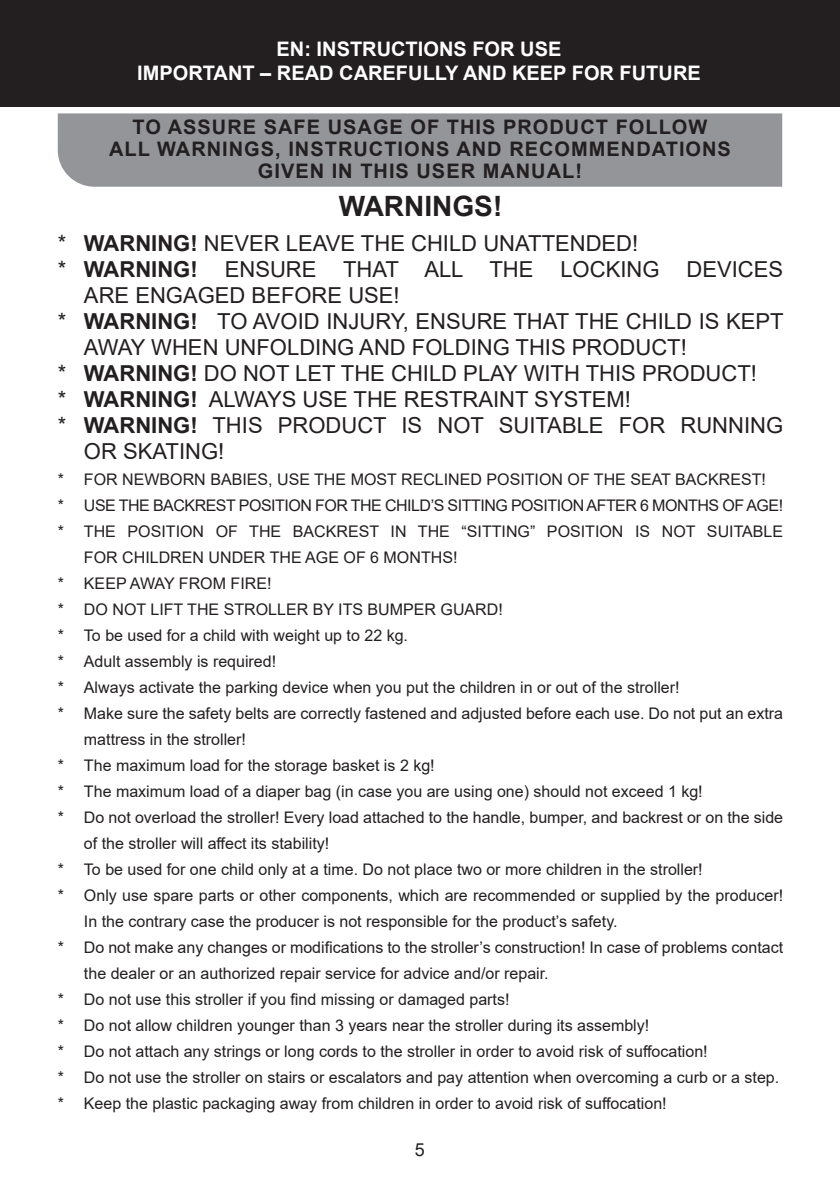
<style>
.page{position:relative;width:840px;height:1191px;background:#fff}
.page>*{position:absolute;margin:0;border:0;box-sizing:border-box;transform-origin:0 0}
.t1{font:700 28px "Arial";color:#231f20}
.t2{font:22px/26px "Arial";color:#231f20}
.t3{font:700 20px "Arial";letter-spacing:.05em;color:#231f20}
.t4{font:700 20px "Arial";color:#fff}
.t5{font:18px "Arial";color:#231f20}
.t6{font:16px/26px "Arial";color:#231f20}
.t7{font:16px "Arial";letter-spacing:-.03em;color:#231f20}
.s1{font-weight:700}
</style>
<div class="page">
<div style="left:0;top:0;width:839px;height:107px;background:#231f20"></div>
<div style="left:58px;top:113px;width:723px;height:74px;background:#939598"></div>
<p class="t4" style="left:276px;top:35px;width:286px">EN: INSTRUCTIONS FOR USE</p>
<p class="t4" style="left:137px;top:59px;width:565px">IMPORTANT – READ CAREFULLY AND KEEP FOR FUTURE</p>
<p class="t3" style="left:132px;top:113px;width:576px">TO ASSURE SAFE USAGE OF THIS PRODUCT FOLLOW</p>
<p class="t3" style="left:109px;top:135px;width:623px">ALL WARNINGS, INSTRUCTIONS AND RECOMMENDATIONS</p>
<p class="t3" style="left:258px;top:157px;width:325px">GIVEN IN THIS USER MANUAL!</p>
<p class="t1" style="left:338px;top:186px;width:165px">WARNINGS!</p>
<p class="t2" style="left:58px;top:230px;width:581px">* <span class="s1">WARNING!</span> NEVER LEAVE THE CHILD UNATTENDED!</p>
<p class="t2" style="left:84px;top:256px;width:700px;text-indent:-26px">* <span class="s1">WARNING!</span> ENSURE THAT ALL THE LOCKING DEVICES<br>ARE ENGAGED BEFORE USE!</p>
<p class="t2" style="left:84px;top:308px;width:700px;text-indent:-26px">* <span class="s1">WARNING!</span> TO AVOID INJURY, ENSURE THAT THE CHILD IS KEPT<br>AWAY WHEN UNFOLDING AND FOLDING THIS PRODUCT!</p>
<p class="t2" style="left:58px;top:360px;width:700px">* <span class="s1">WARNING!</span> DO NOT LET THE CHILD PLAY WITH THIS PRODUCT!</p>
<p class="t2" style="left:58px;top:386px;width:574px">* <span class="s1">WARNING!</span> ALWAYS USE THE RESTRAINT SYSTEM!</p>
<p class="t2" style="left:84px;top:412px;width:700px;text-indent:-26px">* <span class="s1">WARNING!</span> THIS PRODUCT IS NOT SUITABLE FOR RUNNING<br>OR SKATING!</p>
<p class="t6" style="left:58px;top:466px;width:709px">* FOR NEWBORN BABIES, USE THE MOST RECLINED POSITION OF THE SEAT BACKREST!</p>
<p class="t7" style="left:58px;top:494px;width:726px">* USE THE BACKREST POSITION FOR THE CHILD’S SITTING POSITION AFTER 6 MONTHS OF AGE!</p>
<p class="t6" style="left:84px;top:518px;width:700px;text-indent:-26px">* THE POSITION OF THE BACKREST IN THE “SITTING” POSITION IS NOT SUITABLE<br>FOR CHILDREN UNDER THE AGE OF 6 MONTHS!</p>
<p class="t6" style="left:58px;top:570px;width:215px">* KEEP AWAY FROM FIRE!</p>
<p class="t6" style="left:58px;top:596px;width:446px">* DO NOT LIFT THE STROLLER BY ITS BUMPER GUARD!</p>
<p class="t6" style="left:58px;top:622px;width:351px">* To be used for a child with weight up to 22 kg.</p>
<p class="t6" style="left:58px;top:648px;width:220px">* Adult assembly is required!</p>
<p class="t6" style="left:58px;top:674px;width:622px">* Always activate the parking device when you put the children in or out of the stroller!</p>
<p class="t6" style="left:84px;top:700px;width:700px;text-indent:-26px">* Make sure the safety belts are correctly fastened and adjusted before each use. Do not put an extra mattress in the stroller!</p>
<p class="t6" style="left:58px;top:752px;width:378px">* The maximum load for the storage basket is 2 kg!</p>
<p class="t6" style="left:58px;top:778px;width:646px">* The maximum load of a diaper bag (in case you are using one) should not exceed 1 kg!</p>
<p class="t6" style="left:84px;top:804px;width:700px;text-indent:-26px">* Do not overload the stroller! Every load attached to the handle, bumper, and backrest or on the side of the stroller will affect its stability!</p>
<p class="t6" style="left:58px;top:856px;width:646px">* To be used for one child only at a time. Do not place two or more children in the stroller!</p>
<p class="t6" style="left:84px;top:882px;width:700px;text-indent:-26px">* Only use spare parts or other components, which are recommended or supplied by the producer!<br>In the contrary case the producer is not responsible for the product’s safety.</p>
<p class="t6" style="left:84px;top:934px;width:700px;text-indent:-26px">* Do not make any changes or modifications to the stroller’s construction! In case of problems contact the dealer or an authorized repair service for advice and/or repair.</p>
<p class="t6" style="left:58px;top:986px;width:453px">* Do not use this stroller if you find missing or damaged parts!</p>
<p class="t6" style="left:58px;top:1012px;width:592px">* Do not allow children younger than 3 years near the stroller during its assembly!</p>
<p class="t6" style="left:58px;top:1038px;width:651px">* Do not attach any strings or long cords to the stroller in order to avoid risk of suffocation!</p>
<p class="t6" style="left:58px;top:1064px;width:722px">* Do not use the stroller on stairs or escalators and pay attention when overcoming a curb or a step.</p>
<p class="t6" style="left:58px;top:1090px;width:610px">* Keep the plastic packaging away from children in order to avoid risk of suffocation!</p>
<p class="t5" style="left:415px;top:1137px;width:12px">5</p>
</div>
